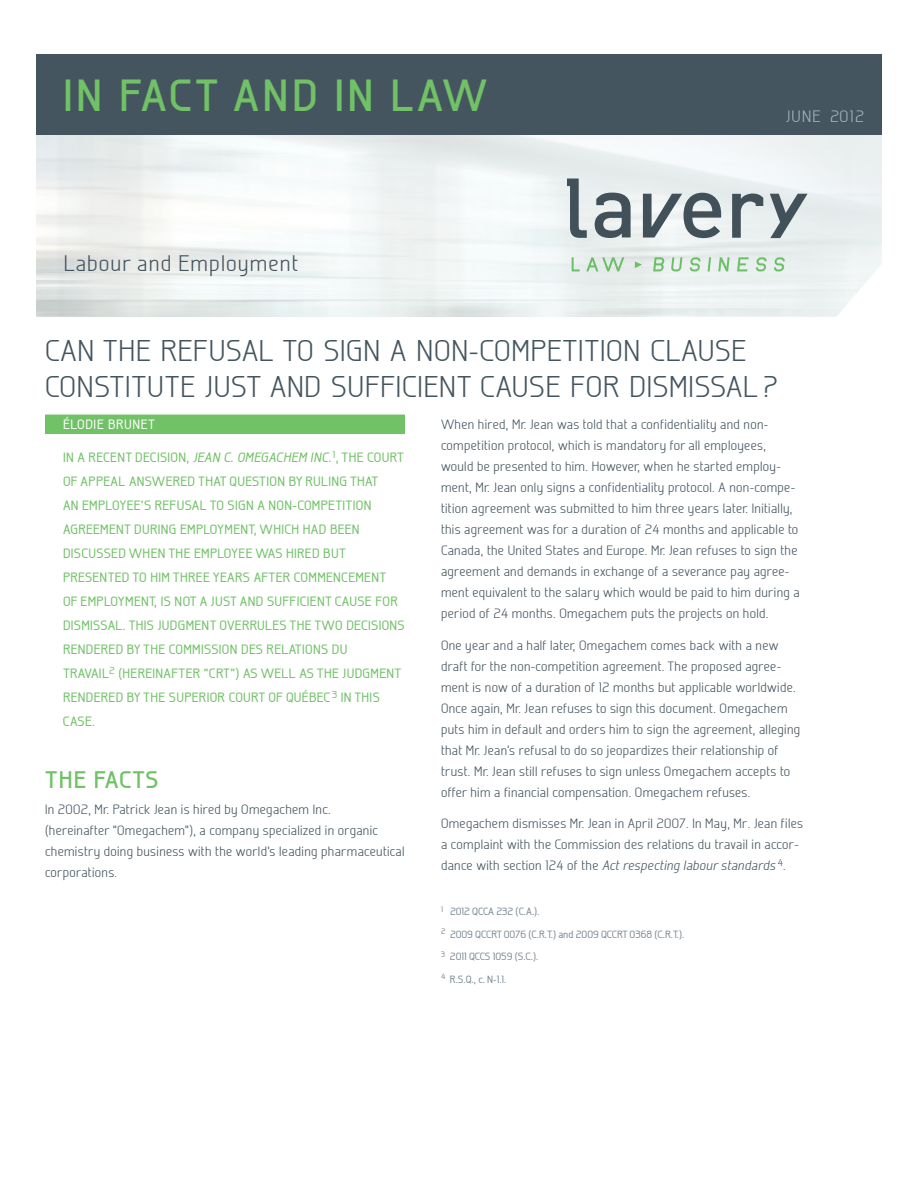
<style>
.page{position:relative;width:918px;height:1188px;background:#fff}
.page>*{position:absolute;margin:0;border:0;box-sizing:border-box;transform-origin:0 0}
.t1{font:700 45px "Galette";letter-spacing:.075em;color:#71c167}
.Titre_1{font:300 30px/36px "Galette";letter-spacing:.025em;color:#45555f}
.Titre_4{font:700 24px "Galette";letter-spacing:.035em;color:#71c167}
.t2{font:300 22.5px "Galette";letter-spacing:.05em;color:#45555f}
.t3{font:300 16.5px "Galette";letter-spacing:.075em;color:#a8b4bc}
.Texte{font:300 13.5px/21px "Galette";letter-spacing:.025em;color:#45555f}
.Introduction{font:500 13.5px/24px "Galette";letter-spacing:.025em;color:#71c167}
.Auteur{font:500 13.5px "Galette";letter-spacing:.05em;color:#fff}
.Notes_de_bas{font:500 10.5px "Galette";color:#7b8b94}
.s1{font-style:italic}
</style>
<div class="page">
<div style="left:36px;top:54px;width:846px;height:81px;background:#45555f"></div>
<div style="left:45px;top:415px;width:360px;height:19px;background:#71c167"></div>
<svg style="left:595px;top:193px;width:36px;height:45px;background:#838e93"></svg>
<svg style="left:567px;top:178px;width:20px;height:60px"></svg>
<svg style="left:643px;top:193px;width:78px;height:45px"></svg>
<svg style="left:732px;top:194px;width:31px;height:44px"></svg>
<svg style="left:770px;top:194px;width:38px;height:44px;background:#a7b0b4"></svg>
<svg style="left:572px;top:257px;width:8px;height:14px"></svg>
<svg style="left:586px;top:257px;width:38px;height:14px"></svg>
<svg style="left:653px;top:257px;width:11px;height:14px"></svg>
<svg style="left:671px;top:257px;width:11px;height:14px"></svg>
<svg style="left:690px;top:257px;width:11px;height:14px"></svg>
<svg style="left:708px;top:257px;width:3px;height:14px"></svg>
<svg style="left:718px;top:257px;width:12px;height:14px"></svg>
<svg style="left:737px;top:257px;width:12px;height:14px"></svg>
<svg style="left:756px;top:257px;width:11px;height:14px"></svg>
<svg style="left:774px;top:257px;width:11px;height:14px"></svg>
<svg style="left:635px;top:262px;width:7px;height:6px"></svg>
<p class="t1" style="left:63px;top:67px;width:426px">IN FACT AND IN LAW</p>
<p class="t2" style="left:64px;top:250px;width:236px">Labour and Employment</p>
<p class="t3" style="left:786px;top:106px;width:79px">JUNE 2012</p>
<p class="Titre_1" style="left:45px;top:332px;width:734px">CAN THE REFUSAL TO SIGN A NON-COMPETITION CLAUSE<br>CONSTITUTE JUST AND SUFFICIENT CAUSE FOR DISMISSAL ?</p>
<p class="Auteur" style="left:63px;top:416px;width:94px">ÉLODIE BRUNET</p>
<p class="Introduction" style="left:63px;top:445px;width:343px">IN A RECENT DECISION, <span class="s1">JEAN C. OMEGACHEM INC.</span> <sup>1</sup>, THE COURT OF APPEAL ANSWERED THAT QUESTION BY RULING THAT<br>AN EMPLOYEE’S REFUSAL TO SIGN A NON-COMPETITION AGREEMENT DURING EMPLOYMENT, WHICH HAD BEEN DISCUSSED WHEN THE EMPLOYEE WAS HIRED BUT PRESENTED TO HIM THREE YEARS AFTER COMMENCEMENT<br>OF EMPLOYMENT, IS NOT A JUST AND SUFFICIENT CAUSE FOR DISMISSAL. THIS JUDGMENT OVERRULES THE TWO DECISIONS RENDERED BY THE COMMISSION DES RELATIONS DU<br>TRAVAIL<sup>2</sup> (HEREINAFTER “CRT”) AS WELL AS THE JUDGMENT RENDERED BY THE SUPERIOR COURT OF QUÉBEC<sup>3</sup> IN THIS CASE.</p>
<p class="Texte" style="left:441px;top:414px;width:360px">When hired, Mr. Jean was told that a confidentiality and non&shy;competition protocol, which is mandatory for all employees, would be presented to him. However, when he started employ&shy;ment, Mr. Jean only signs a confidentiality protocol. A non-compe&shy;tition agreement was submitted to him three years later. Initially, this agreement was for a duration of 24 months and applicable to Canada, the United States and Europe. Mr. Jean refuses to sign the agreement and demands in exchange of a severance pay agree&shy;ment equivalent to the salary which would be paid to him during a period of 24 months. Omegachem puts the projects on hold.</p>
<p class="Texte" style="left:441px;top:634px;width:361px">One year and a half later, Omegachem comes back with a new draft for the non-competition agreement. The proposed agree&shy;ment is now of a duration of 12 months but applicable worldwide.<br>Once again, Mr. Jean refuses to sign this document. Omegachem puts him in default and orders him to sign the agreement, alleging that Mr. Jean’s refusal to do so jeopardizes their relationship of trust. Mr. Jean still refuses to sign unless Omegachem accepts to offer him a financial compensation. Omegachem refuses.</p>
<p class="Texte" style="left:441px;top:813px;width:364px">Omegachem dismisses Mr. Jean in April 2007. In May, Mr. Jean files a complaint with the Commission des relations du travail in accor&shy;dance with section 124 of the <span class="s1">Act respecting labour standards</span> <sup>4</sup>.</p>
<p class="Notes_de_bas" style="left:441px;top:905px;width:100px"><sup>1</sup> 2012 QCCA 232 (C.A.).</p>
<p class="Notes_de_bas" style="left:441px;top:927px;width:245px"><sup>2</sup> 2009 QCCRT 0076 (C.R.T.) and 2009 QCCRT 0368 (C.R.T.).</p>
<p class="Notes_de_bas" style="left:441px;top:950px;width:99px"><sup>3</sup> 2011 QCCS 1059 (S.C.).</p>
<p class="Notes_de_bas" style="left:441px;top:972px;width:67px"><sup>4</sup> R.S.Q., c. N-1.1.</p>
<p class="Titre_4" style="left:45px;top:764px;width:115px">THE FACTS</p>
<p class="Texte" style="left:45px;top:799px;width:361px">In 2002, Mr. Patrick Jean is hired by Omegachem Inc.<br>(hereinafter “Omegachem”), a company specialized in organic chemistry doing business with the world’s leading pharmaceutical corporations.</p>
</div>
